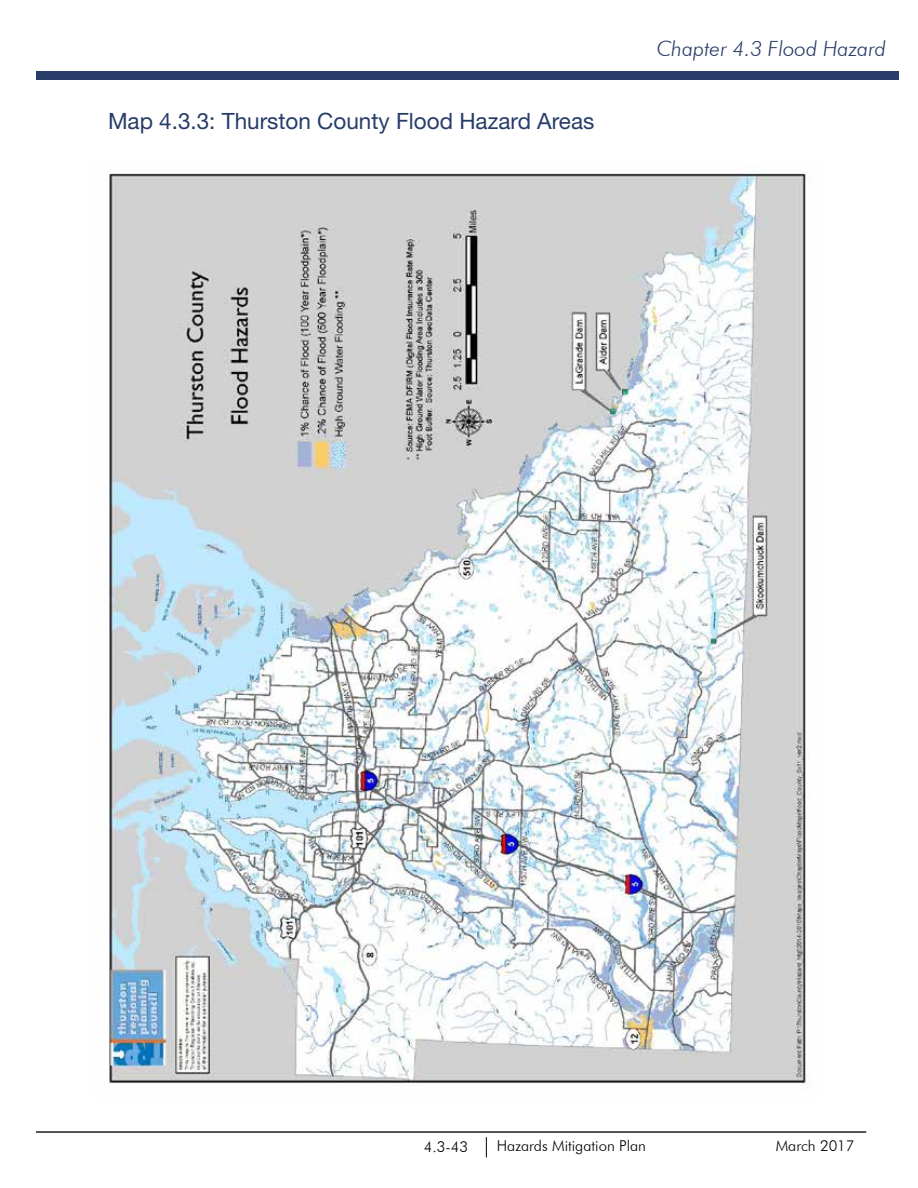
<style>
.page{position:relative;width:918px;height:1188px;background:#fff}
.page>*{position:absolute;margin:0;border:0;box-sizing:border-box;transform-origin:0 0}
.t1{font:22.5px "Helvetica Neue LT Std";color:#273c69}
.t2{font:italic 300 21px "Futura BT";color:#273c69}
.t3{font:300 15px "Futura BT";color:#000}
</style>
<div class="page">
<div style="left:36px;top:71px;width:862px;height:9px;background:#273c69"></div>
<hr style="left:36px;top:1131px;width:830px;height:2px;background:#000">
<svg style="left:486px;top:1137px;width:1px;height:20px"></svg>
<img style="left:108px;top:172px;width:702px;height:917px">
<p class="t1" style="left:108px;top:108px;width:488px">Map 4.3.3: Thurston County Flood Hazard Areas</p>
<p class="t2" style="left:657px;top:36px;width:231px">Chapter 4.3 Flood Hazard</p>
<p class="t3" style="left:424px;top:1138px;width:46px">4.3-43</p>
<p class="t3" style="left:497px;top:1137px;width:151px">Hazards Mitigation Plan</p>
<p class="t3" style="left:776px;top:1137px;width:80px">March 2017</p>
</div>
